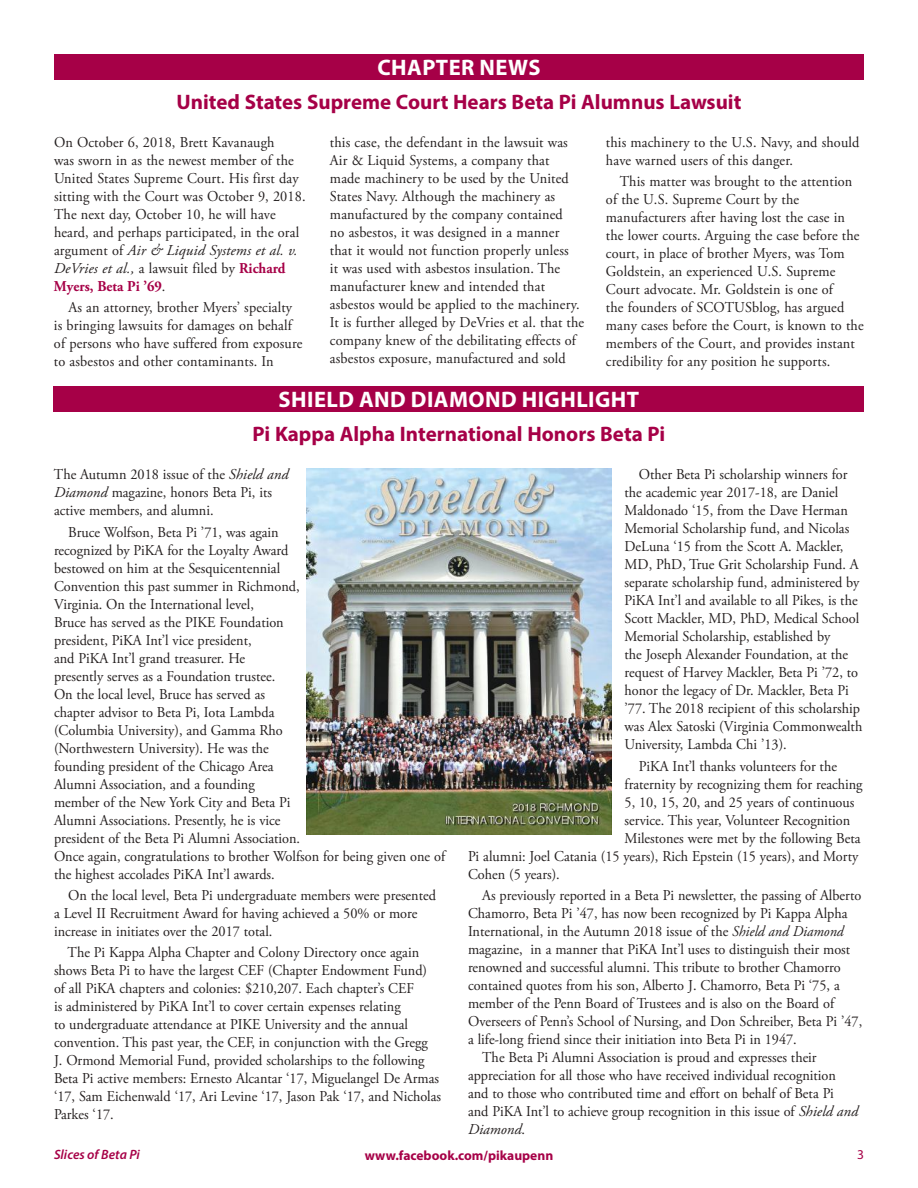
<style>
.page{position:relative;width:918px;height:1188px;background:#fff}
.page>*{position:absolute;margin:0;border:0;box-sizing:border-box;transform-origin:0 0}
.t1{font:700 22.5px "Myriad Pro";letter-spacing:.02em;color:#fff}
.t2{font:700 21px "Myriad Pro";color:#a60047}
.t3{font:15px/18px "Adobe Garamond Pro";color:#241f1f;scale:.95 1}
.t4{font:italic 15px "Adobe Garamond Pro";color:#241f1f}
.t5{font:700 13.5px "Myriad Pro";color:#a60047}
.t6{font:italic 600 13.5px "Myriad Pro";color:#a60047}
.t7{font:13.5px "Myriad Pro";color:#a60047}
.s1{font-style:italic}
.s2{font-weight:700;color:#a60047}
.s3{font-style:normal}
</style>
<div class="page">
<div style="left:54px;top:54px;width:810px;height:26px;background:#a60047"></div>
<div style="left:54px;top:386px;width:810px;height:26px;background:#a60047"></div>
<img style="left:307px;top:469px;width:304px;height:365px">
<h1 class="t1" style="left:377px;top:52px;width:165px">CHAPTER NEWS</h1>
<h2 class="t2" style="left:177px;top:88px;width:566px">United States Supreme Court Hears Beta Pi Alumnus Lawsuit</h2>
<p class="t3" style="left:54px;top:133px;width:266px">On October 6, 2018, Brett Kavanaugh<br>was sworn in as the newest member of the United States Supreme Court. His first day sitting with the Court was October 9, 2018.<br>The next day, October 10, he will have heard, and perhaps participated, in the oral argument of <span class="s1">Air &amp; Liquid Systems et al. v.<br>DeVries et al.,</span> a lawsuit filed by <span class="s2">Richard Myers, Beta Pi ’69</span>.</p>
<p class="t3" style="left:54px;top:299px;width:263px;text-indent:14px">As an attorney, brother Myers’ specialty is bringing lawsuits for damages on behalf of persons who have suffered from exposure to asbestos and other contaminants. In</p>
<p class="t3" style="left:330px;top:133px;width:269px">this case, the defendant in the lawsuit was Air &amp; Liquid Systems, a company that<br>made machinery to be used by the United States Navy. Although the machinery as manufactured by the company contained<br>no asbestos, it was designed in a manner that it would not function properly unless<br>it was used with asbestos insulation. The manufacturer knew and intended that asbestos would be applied to the machinery.<br>It is further alleged by DeVries et al. that the company knew of the debilitating effects of asbestos exposure, manufactured and sold</p>
<p class="t3" style="left:606px;top:133px;width:268px">this machinery to the U.S. Navy, and should have warned users of this danger.</p>
<p class="t3" style="left:606px;top:173px;width:273px;text-indent:14px">This matter was brought to the attention of the U.S. Supreme Court by the manufacturers after having lost the case in the lower courts. Arguing the case before the court, in place of brother Myers, was Tom Goldstein, an experienced U.S. Supreme Court advocate. Mr. Goldstein is one of<br>the founders of SCOTUSblog, has argued many cases before the Court, is known to the members of the Court, and provides instant credibility for any position he supports.</p>
<h1 class="t1" style="left:279px;top:384px;width:362px">SHIELD AND DIAMOND HIGHLIGHT</h1>
<h2 class="t2" style="left:253px;top:420px;width:414px">Pi Kappa Alpha International Honors Beta Pi</h2>
<p class="t3" style="left:54px;top:466px;width:248px">The Autumn 2018 issue of the <span class="s1">Shield and<br>Diamond</span> magazine, honors Beta Pi, its active members, and alumni.</p>
<p class="t3" style="left:54px;top:523px;width:413px;text-indent:14px">Bruce Wolfson, Beta Pi ’71, was again<br>recognized by PiKA for the Loyalty Award<br>bestowed on him at the Sesquicentennial<br>Convention this past summer in Richmond,<br>Virginia. On the International level,<br>Bruce has served as the PIKE Foundation<br>president, PiKA Int’l vice president,<br>and PiKA Int’l grand treasurer. He<br>presently serves as a Foundation trustee.<br>On the local level, Bruce has served as<br>chapter advisor to Beta Pi, Iota Lambda<br>(Columbia University), and Gamma Rho<br>(Northwestern University). He was the<br>founding president of the Chicago Area<br>Alumni Association, and a founding<br>member of the New York City and Beta Pi<br>Alumni Associations. Presently, he is vice<br>president of the Beta Pi Alumni Association.<br>Once again, congratulations to brother Wolfson for being given one of the highest accolades PiKA Int’l awards.</p>
<p class="t3" style="left:54px;top:887px;width:404px;text-indent:14px">On the local level, Beta Pi undergraduate members were presented a Level II Recruitment Award for having achieved a 50% or more increase in initiates over the 2017 total.</p>
<p class="t3" style="left:54px;top:944px;width:409px;text-indent:14px">The Pi Kappa Alpha Chapter and Colony Directory once again shows Beta Pi to have the largest CEF (Chapter Endowment Fund) of all PiKA chapters and colonies: $210,207. Each chapter’s CEF<br>is administered by PiKA Int’l to cover certain expenses relating<br>to undergraduate attendance at PIKE University and the annual convention. This past year, the CEF, in conjunction with the Gregg<br>J. Ormond Memorial Fund, provided scholarships to the following Beta Pi active members: Ernesto Alcantar ‘17, Miguelangel De Armas ‘17, Sam Eichenwald ‘17, Ari Levine ‘17, Jason Pak ‘17, and Nicholas Parkes ‘17.</p>
<p class="t3" style="left:625px;top:466px;width:252px;text-indent:14px">Other Beta Pi scholarship winners for the academic year 2017-18, are Daniel Maldonado ‘15, from the Dave Herman Memorial Scholarship fund, and Nicolas DeLuna ‘15 from the Scott A. Mackler, MD, PhD, True Grit Scholarship Fund. A separate scholarship fund, administered by PiKA Int’l and available to all Pikes, is the Scott Mackler, MD, PhD, Medical School Memorial Scholarship, established by<br>the Joseph Alexander Foundation, at the request of Harvey Mackler, Beta Pi ’72, to honor the legacy of Dr. Mackler, Beta Pi ’77. The 2018 recipient of this scholarship was Alex Satoski (Virginia Commonwealth University, Lambda Chi ’13).</p>
<p class="t3" style="left:639px;top:757px;width:210px">PiKA Int’l thanks volunteers for the</p>
<p class="t3" style="left:625px;top:775px;width:252px">fraternity by recognizing them for reaching</p>
<p class="t3" style="left:625px;top:793px;width:244px">5, 10, 15, 20, and 25 years of continuous</p>
<p class="t3" style="left:625px;top:811px;width:239px">service. This year, Volunteer Recognition</p>
<p class="t3" style="left:625px;top:829px;width:250px">Milestones were met by the following Beta</p>
<p class="t3" style="left:468px;top:847px;width:412px">Pi alumni: Joel Catania (15 years), Rich Epstein (15 years), and Morty</p>
<p class="t3" style="left:468px;top:865px;width:98px">Cohen (5 years).</p>
<p class="t3" style="left:482px;top:887px;width:401px">As previously reported in a Beta Pi newsletter, the passing of Alberto</p>
<p class="t3" style="left:468px;top:905px;width:401px">Chamorro, Beta Pi ’47, has now been recognized by Pi Kappa Alpha</p>
<p class="t3" style="left:468px;top:923px;width:397px">International, in the Autumn 2018 issue of the <span class="s1">Shield and Diamond</span></p>
<p class="t3" style="left:468px;top:941px;width:404px">magazine, in a manner that PiKA Int’l uses to distinguish their most</p>
<p class="t3" style="left:468px;top:959px;width:394px">renowned and successful alumni. This tribute to brother Chamorro</p>
<p class="t3" style="left:468px;top:977px;width:393px">contained quotes from his son, Alberto J. Chamorro, Beta Pi ‘75, a</p>
<p class="t3" style="left:468px;top:995px;width:387px">member of the Penn Board of Trustees and is also on the Board of</p>
<p class="t3" style="left:468px;top:1013px;width:416px">Overseers of Penn’s School of Nursing, and Don Schreiber, Beta Pi ’47,</p>
<p class="t3" style="left:468px;top:1031px;width:348px">a life-long friend since their initiation into Beta Pi in 1947.</p>
<p class="t3" style="left:482px;top:1049px;width:354px">The Beta Pi Alumni Association is proud and expresses their</p>
<p class="t3" style="left:468px;top:1067px;width:389px">appreciation for all those who have received individual recognition</p>
<p class="t3" style="left:468px;top:1085px;width:387px">and to those who contributed time and effort on behalf of Beta Pi</p>
<p class="t3" style="left:468px;top:1103px;width:412px">and PiKA Int’l to achieve group recognition in this issue of <span class="s1">Shield and</span></p>
<p class="t4" style="left:468px;top:1120px;width:59px">Diamond<span class="s3">.</span></p>
<p class="t6" style="left:54px;top:1146px;width:87px">Slices of Beta Pi</p>
<p class="t5" style="left:365px;top:1146px;width:190px">www.facebook.com/pikaupenn</p>
<p class="t7" style="left:857px;top:1146px;width:8px">3</p>
</div>
